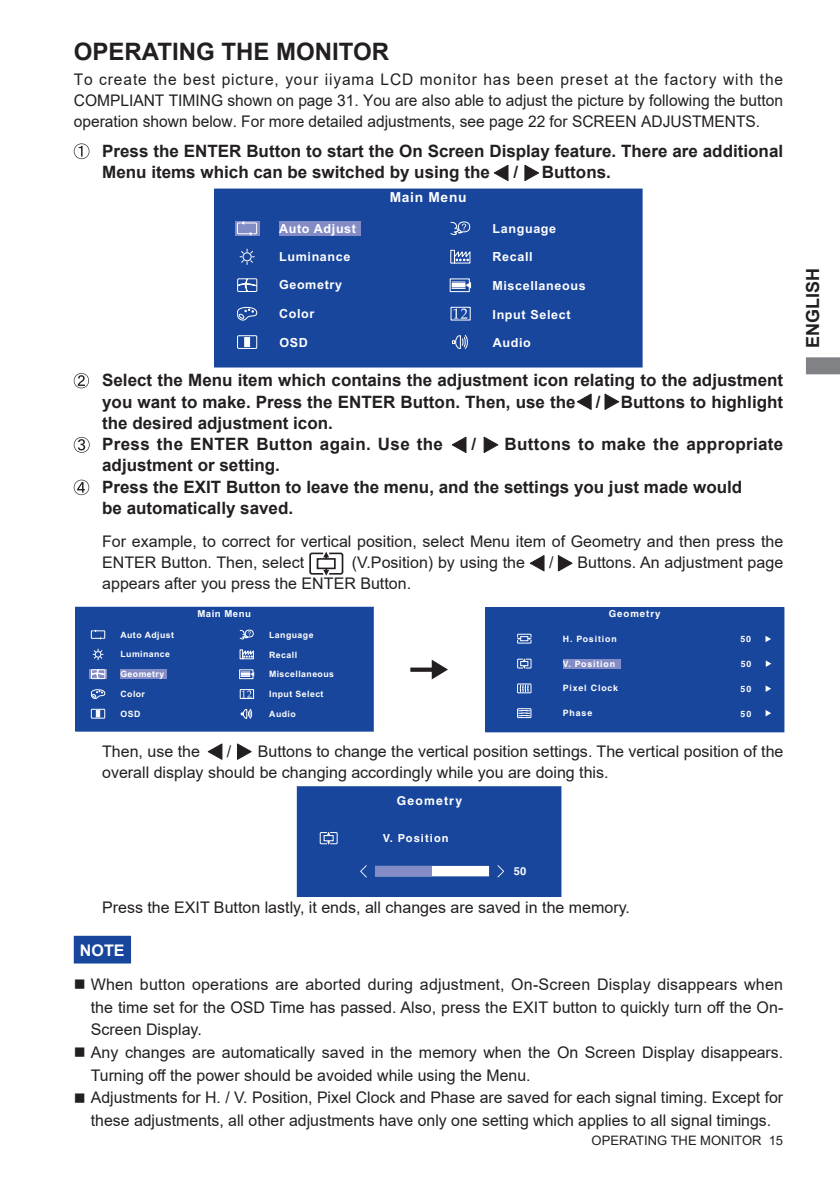
<style>
.page{position:relative;width:840px;height:1191px;background:#fff}
.page>*{position:absolute;margin:0;border:0;box-sizing:border-box;transform-origin:0 0}
.t1{font:700 24px "Arial";color:#231f20}
.t2{font:700 18px "Arial";color:#231f20}
.t3{font:700 17px/21.2px "Arial";color:#231f20}
.t4{font:700 17px "Arial";letter-spacing:.02em;color:#231f20}
.t5{font:16px/21.2px "Arial";color:#231f20}
.t6{font:700 16px "Arial";color:#fff}
.t7{font:700 13.8px "Arial";letter-spacing:.05em;color:#fff}
.t8{font:13px "Arial";color:#231f20}
.t9{font:700 12.6px "Arial";letter-spacing:.05em;color:#fff}
.t10{font:700 12.2px "Helvetica";letter-spacing:.1em;color:#fff}
.t11{font:700 11px "Helvetica";letter-spacing:.1em;color:#fff}
.t12{font:700 9.6px "Arial";letter-spacing:.05em;color:#fff}
.t13{font:700 9.6px "Helvetica";letter-spacing:.1em;color:#fff}
.t14{font:700 8.8px "Arial";letter-spacing:.05em;color:#fff}
.t15{font:700 8.8px "Helvetica";letter-spacing:.1em;color:#fff}
</style>
<div class="page">
<svg style="left:806px;top:357px;width:33px;height:17px"></svg>
<svg style="left:74px;top:143px;width:15px;height:16px"></svg>
<svg style="left:74px;top:373px;width:15px;height:15px"></svg>
<svg style="left:74px;top:437px;width:15px;height:15px"></svg>
<svg style="left:74px;top:480px;width:15px;height:15px"></svg>
<div style="left:74px;top:935px;width:57px;height:28px;background:#18469d;border:2px solid #18469d"></div>
<hr style="left:410px;top:668px;width:24px;height:3px;background:#231f20">
<svg style="left:431px;top:659px;width:16px;height:20px"></svg>
<svg style="left:493px;top:165px;width:15px;height:16px"></svg>
<svg style="left:524px;top:165px;width:15px;height:16px"></svg>
<div style="left:215px;top:189px;width:426px;height:178px;background:#18469d"></div>
<div style="left:214px;top:188px;width:427px;height:179px;border:1px solid #18469d"></div>
<svg style="left:239px;top:248px;width:16px;height:17px"></svg>
<svg style="left:237px;top:278px;width:20px;height:14px"></svg>
<svg style="left:237px;top:306px;width:21px;height:43px"></svg>
<svg style="left:244px;top:337px;width:6px;height:10px"></svg>
<svg style="left:450px;top:221px;width:20px;height:15px"></svg>
<svg style="left:450px;top:249px;width:20px;height:15px"></svg>
<svg style="left:449px;top:278px;width:22px;height:15px"></svg>
<div style="left:450px;top:307px;width:20px;height:13px;border:1px solid #fff"></div>
<svg style="left:453px;top:308px;width:14px;height:11px"></svg>
<svg style="left:235px;top:221px;width:24px;height:14px"></svg>
<svg style="left:236px;top:221px;width:21px;height:14px"></svg>
<div style="left:279px;top:221px;width:81px;height:14px;background:#848cc5"></div>
<svg style="left:452px;top:335px;width:16px;height:14px"></svg>
<svg style="left:451px;top:437px;width:15px;height:16px"></svg>
<svg style="left:483px;top:437px;width:15px;height:16px"></svg>
<svg style="left:529px;top:555px;width:15px;height:16px"></svg>
<svg style="left:557px;top:555px;width:15px;height:16px"></svg>
<svg style="left:207px;top:743px;width:15px;height:17px"></svg>
<svg style="left:237px;top:743px;width:14px;height:17px"></svg>
<div style="left:76px;top:607px;width:297px;height:124px;background:#18469d"></div>
<svg style="left:92px;top:648px;width:12px;height:12px"></svg>
<svg style="left:90px;top:689px;width:16px;height:10px"></svg>
<svg style="left:239px;top:629px;width:15px;height:11px"></svg>
<svg style="left:239px;top:649px;width:15px;height:10px"></svg>
<svg style="left:239px;top:669px;width:15px;height:10px"></svg>
<div style="left:240px;top:689px;width:14px;height:10px;border:1px solid #fff"></div>
<svg style="left:242px;top:690px;width:9px;height:7px"></svg>
<svg style="left:89px;top:669px;width:18px;height:10px"></svg>
<svg style="left:91px;top:629px;width:14px;height:10px"></svg>
<div style="left:120px;top:669px;width:47px;height:10px;background:#848cc5"></div>
<svg style="left:91px;top:669px;width:14px;height:10px"></svg>
<div style="left:91px;top:709px;width:14px;height:9px;border:1px solid #fff"></div>
<svg style="left:96px;top:710px;width:4px;height:7px"></svg>
<svg style="left:240px;top:708px;width:12px;height:11px"></svg>
<div style="left:485px;top:608px;width:298px;height:124px;background:#18469d"></div>
<div style="left:485px;top:607px;width:298px;height:125px;border:1px solid #18469d"></div>
<div style="left:562px;top:658px;width:58px;height:10px;background:#848cc5"></div>
<svg style="left:517px;top:633px;width:14px;height:11px"></svg>
<svg style="left:517px;top:658px;width:14px;height:11px"></svg>
<div style="left:517px;top:708px;width:14px;height:10px;border:1px solid #fff"></div>
<svg style="left:517px;top:710px;width:13px;height:6px"></svg>
<div style="left:517px;top:683px;width:14px;height:10px;border:1px solid #fff"></div>
<svg style="left:519px;top:684px;width:9px;height:9px"></svg>
<svg style="left:765px;top:636px;width:5px;height:6px"></svg>
<svg style="left:765px;top:660px;width:6px;height:7px"></svg>
<svg style="left:765px;top:685px;width:5px;height:7px"></svg>
<svg style="left:765px;top:710px;width:5px;height:6px"></svg>
<div style="left:297px;top:786px;width:263px;height:110px;background:#18469d"></div>
<div style="left:297px;top:786px;width:264px;height:111px;border:1px solid #18469d"></div>
<div style="left:375px;top:866px;width:113px;height:9px;background:#fff"></div>
<div style="left:375px;top:866px;width:114px;height:10px;border:1px solid #fff"></div>
<div style="left:375px;top:866px;width:56px;height:9px;background:#848cc5"></div>
<svg style="left:360px;top:865px;width:6px;height:12px"></svg>
<svg style="left:497px;top:865px;width:7px;height:12px"></svg>
<svg style="left:319px;top:831px;width:19px;height:13px"></svg>
<svg style="left:309px;top:551px;width:34px;height:24px"></svg>
<svg style="left:577px;top:393px;width:14px;height:17px"></svg>
<svg style="left:604px;top:393px;width:15px;height:17px"></svg>
<h1 class="t1" style="left:74px;top:35px;width:317px">OPERATING THE MONITOR</h1>
<p class="t5" style="left:74px;top:68px;width:710px;text-align:justify">To create the best picture, your iiyama LCD monitor has been preset at the factory with the COMPLIANT TIMING shown on page 31. You are also able to adjust the picture by following the button operation shown below. For more detailed adjustments, see page 22 for SCREEN ADJUSTMENTS.</p>
<p class="t3" style="left:102px;top:140px;width:682px">Press the ENTER Button to start the On Screen Display feature. There are additional<br>Menu items which can be switched by using the</p>
<p class="t3" style="left:513px;top:162px;width:6px">/</p>
<p class="t3" style="left:541px;top:162px;width:70px">Buttons.</p>
<p class="t9" style="left:279px;top:224px;width:78px">Auto Adjust</p>
<p class="t9" style="left:279px;top:252px;width:73px">Luminance</p>
<p class="t9" style="left:279px;top:280px;width:64px">Geometry</p>
<p class="t9" style="left:279px;top:309px;width:37px">Color</p>
<p class="t9" style="left:279px;top:337px;width:30px">OSD</p>
<p class="t7" style="left:389px;top:192px;width:78px">Main Menu</p>
<p class="t9" style="left:492px;top:224px;width:65px">Language</p>
<p class="t9" style="left:492px;top:252px;width:42px">Recall</p>
<p class="t9" style="left:492px;top:280px;width:95px">Miscellaneous</p>
<p class="t9" style="left:492px;top:309px;width:79px">Input Select</p>
<p class="t9" style="left:492px;top:338px;width:40px">Audio</p>
<p class="t3" style="left:102px;top:370px;width:682px">Select the Menu item which contains the adjustment icon relating to the adjustment you want to make. Press the ENTER Button. Then, use the / Buttons to highlight the desired adjustment icon.<br>Press the ENTER Button again. Use the</p>
<p class="t3" style="left:471px;top:434px;width:6px">/</p>
<p class="t4" style="left:504px;top:432px;width:280px">Buttons to make the appropriate</p>
<p class="t3" style="left:102px;top:455px;width:641px">adjustment or setting.<br>Press the EXIT Button to leave the menu, and the settings you just made would be automatically saved.</p>
<p class="t5" style="left:102px;top:530px;width:682px">For example, to correct for vertical position, select Menu item of Geometry and then press the<br>ENTER Button. Then, select</p>
<p class="t5" style="left:352px;top:552px;width:174px">(V.Position) by using the</p>
<p class="t5" style="left:548px;top:552px;width:6px">/</p>
<p class="t5" style="left:577px;top:552px;width:207px">Buttons. An adjustment page</p>
<p class="t5" style="left:102px;top:573px;width:310px">appears after you press the ENTER Button.</p>
<p class="t14" style="left:120px;top:631px;width:55px">Auto Adjust</p>
<p class="t14" style="left:120px;top:670px;width:45px">Geometry</p>
<p class="t14" style="left:120px;top:651px;width:51px">Luminance</p>
<p class="t14" style="left:120px;top:691px;width:26px">Color</p>
<p class="t14" style="left:120px;top:710px;width:21px">OSD</p>
<p class="t12" style="left:197px;top:609px;width:55px">Main Menu</p>
<p class="t14" style="left:269px;top:631px;width:46px">Language</p>
<p class="t14" style="left:269px;top:651px;width:29px">Recall</p>
<p class="t14" style="left:269px;top:671px;width:66px">Miscellaneous</p>
<p class="t14" style="left:269px;top:691px;width:56px">Input Select</p>
<p class="t14" style="left:269px;top:711px;width:28px">Audio</p>
<p class="t13" style="left:608px;top:608px;width:53px">Geometry</p>
<p class="t15" style="left:562px;top:633px;width:55px">H. Position</p>
<p class="t15" style="left:740px;top:633px;width:12px">50</p>
<p class="t15" style="left:740px;top:658px;width:12px">50</p>
<p class="t15" style="left:740px;top:683px;width:12px">50</p>
<p class="t15" style="left:740px;top:708px;width:12px">50</p>
<p class="t15" style="left:562px;top:658px;width:54px">V. Position</p>
<p class="t15" style="left:562px;top:683px;width:57px">Pixel Clock</p>
<p class="t15" style="left:562px;top:708px;width:31px">Phase</p>
<p class="t5" style="left:102px;top:740px;width:99px">Then, use the</p>
<p class="t5" style="left:226px;top:740px;width:6px">/</p>
<p class="t5" style="left:102px;top:740px;width:682px;text-indent:156px">Buttons to change the vertical position settings. The vertical position of the overall display should be changing accordingly while you are doing this.</p>
<p class="t10" style="left:396px;top:793px;width:67px">Geometry</p>
<p class="t11" style="left:382px;top:831px;width:67px">V. Position</p>
<p class="t11" style="left:513px;top:864px;width:14px">50</p>
<p class="t5" style="left:102px;top:896px;width:529px">Press the EXIT Button lastly, it ends, all changes are saved in the memory.</p>
<p class="t6" style="left:80px;top:939px;width:46px">NOTE</p>
<p class="t5" style="left:91px;top:972px;width:693px;line-height:22.6px;text-align:justify;text-indent:-17px">■ When button operations are aborted during adjustment, On-Screen Display disappears when the time set for the OSD Time has passed. Also, press the EXIT button to quickly turn off the On-Screen Display.</p>
<p class="t5" style="left:91px;top:1040px;width:693px;line-height:22.6px;text-indent:-17px">■ Any changes are automatically saved in the memory when the On Screen Display disappears.<br>Turning off the power should be avoided while using the Menu.</p>
<p class="t5" style="left:74px;top:1086px;width:710px;line-height:22.6px;text-align:center">■ Adjustments for H. / V. Position, Pixel Clock and Phase are saved for each signal timing. Except for these adjustments, all other adjustments have only one setting which applies to all signal timings.</p>
<p class="t8" style="left:591px;top:1131px;width:193px">OPERATING THE MONITOR 15</p>
<p class="t2" style="left:799px;top:348px;width:82px;rotate:-90deg">ENGLISH</p>
</div>
